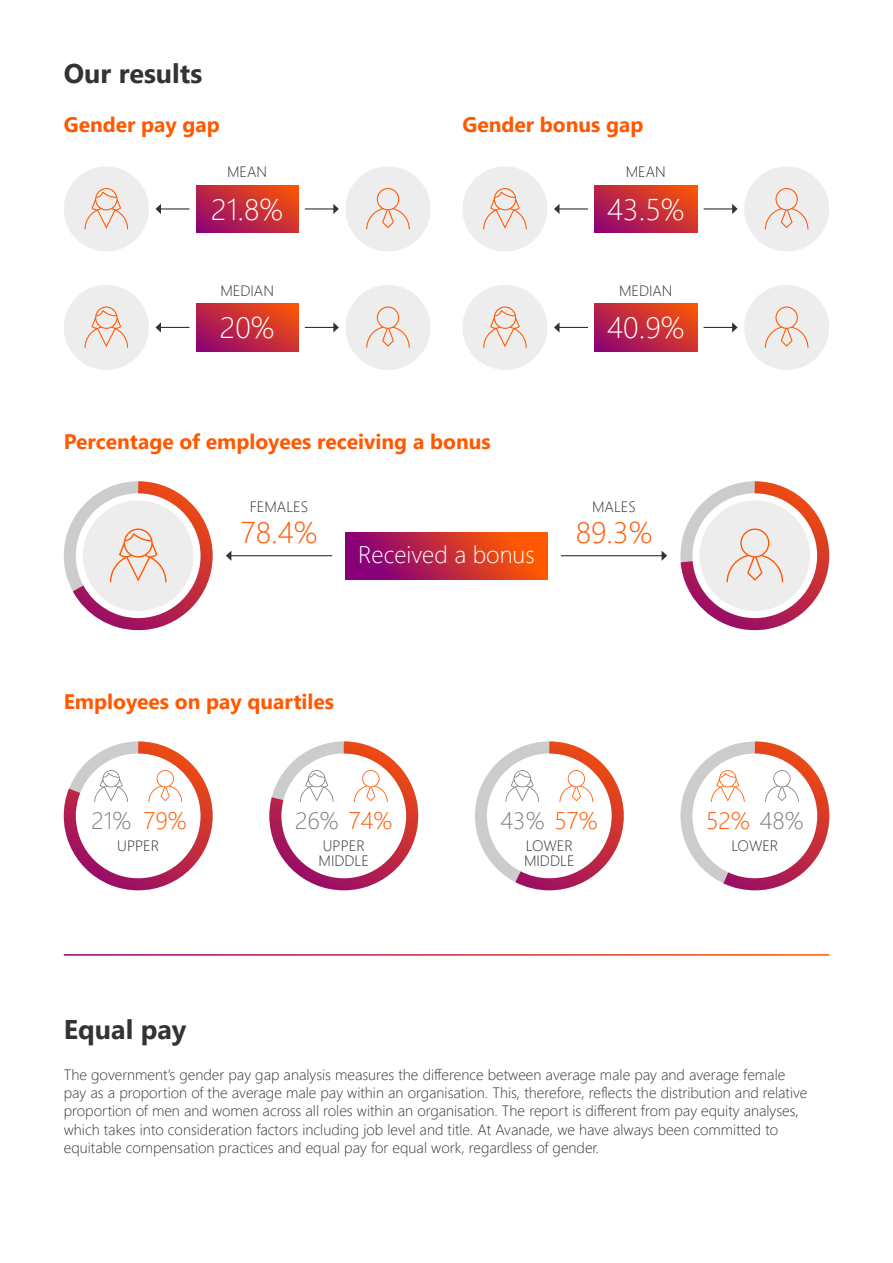
<style>
.page{position:relative;width:893px;height:1263px;background:#fff}
.page>*{position:absolute;margin:0;border:0;box-sizing:border-box;transform-origin:0 0}
.t1{font:300 30px "Segoe UI";color:#fff}
.t2{font:300 30px "Segoe UI";color:#ff5800}
.t3{font:700 27px "Segoe UI";color:#333}
.t4{font:300 24px "Segoe UI";color:#7f7f7f}
.t5{font:300 24px "Segoe UI";color:#fff}
.t6{font:300 24px "Segoe UI";color:#ff5800}
.t7{font:700 21px "Segoe UI";color:#ff5800}
.t8{font:300 15px/18px "Segoe UI";color:#333}
.s1{color:#ff5800}
.s2{color:#7f7f7f}
</style>
<div class="page">
<div style="left:680px;top:741px;width:149px;height:149px;border:12px solid #ccc;border-radius:50%"></div>
<div style="left:475px;top:741px;width:149px;height:149px;border:12px solid #ccc;border-radius:50%"></div>
<hr style="left:558px;top:208px;width:30px;height:2px;background:#333">
<svg style="left:554px;top:204px;width:5px;height:10px"></svg>
<hr style="left:558px;top:327px;width:30px;height:1px;background:#333">
<svg style="left:554px;top:323px;width:5px;height:9px"></svg>
<div style="left:744px;top:166px;width:85px;height:85px;background:#ededed;border-radius:50%"></div>
<svg style="left:765px;top:188px;width:43px;height:41px"></svg>
<div style="left:744px;top:285px;width:85px;height:85px;background:#ededed;border-radius:50%"></div>
<svg style="left:765px;top:306px;width:43px;height:42px"></svg>
<hr style="left:704px;top:208px;width:29px;height:2px;background:#333">
<svg style="left:732px;top:204px;width:6px;height:10px"></svg>
<svg style="left:704px;top:322px;width:34px;height:11px"></svg>
<svg style="left:594px;top:185px;width:103px;height:48px;background:#c32b3c"></svg>
<svg style="left:594px;top:304px;width:103px;height:47px;background:#c32b3c"></svg>
<svg style="left:680px;top:481px;width:150px;height:150px"></svg>
<svg style="left:345px;top:532px;width:202px;height:47px;background:#c32b3d"></svg>
<hr style="left:230px;top:555px;width:102px;height:1px;background:#333">
<svg style="left:226px;top:551px;width:5px;height:10px"></svg>
<hr style="left:561px;top:555px;width:102px;height:1px;background:#333">
<svg style="left:662px;top:551px;width:5px;height:10px"></svg>
<svg style="left:63px;top:481px;width:150px;height:150px"></svg>
<div style="left:462px;top:166px;width:85px;height:85px;background:#ededed;border-radius:50%"></div>
<svg style="left:483px;top:188px;width:44px;height:41px"></svg>
<hr style="left:160px;top:208px;width:29px;height:2px;background:#333">
<svg style="left:155px;top:204px;width:6px;height:10px"></svg>
<svg style="left:155px;top:322px;width:34px;height:11px"></svg>
<div style="left:345px;top:166px;width:85px;height:85px;background:#ededed;border-radius:50%"></div>
<svg style="left:366px;top:188px;width:44px;height:41px"></svg>
<div style="left:345px;top:285px;width:85px;height:85px;background:#ededed;border-radius:50%"></div>
<svg style="left:366px;top:306px;width:44px;height:42px"></svg>
<hr style="left:305px;top:208px;width:29px;height:2px;background:#333">
<svg style="left:333px;top:204px;width:6px;height:10px"></svg>
<svg style="left:305px;top:322px;width:34px;height:11px"></svg>
<svg style="left:196px;top:185px;width:102px;height:48px;background:#c32b3c"></svg>
<svg style="left:196px;top:304px;width:102px;height:47px;background:#c32b3c"></svg>
<div style="left:64px;top:166px;width:85px;height:85px;background:#ededed;border-radius:50%"></div>
<svg style="left:85px;top:188px;width:43px;height:41px"></svg>
<div style="left:64px;top:285px;width:85px;height:85px;background:#ededed;border-radius:50%"></div>
<svg style="left:85px;top:306px;width:43px;height:42px"></svg>
<div style="left:462px;top:285px;width:85px;height:85px;background:#ededed;border-radius:50%"></div>
<svg style="left:483px;top:306px;width:44px;height:42px"></svg>
<svg style="left:63px;top:741px;width:150px;height:150px"></svg>
<svg style="left:269px;top:741px;width:150px;height:150px"></svg>
<svg style="left:502px;top:741px;width:122px;height:150px"></svg>
<svg style="left:710px;top:741px;width:120px;height:150px"></svg>
<h2 class="t3" style="left:64px;top:48px;width:140px">Our results</h2>
<h3 class="t7" style="left:64px;top:105px;width:158px">Gender pay gap</h3>
<h3 class="t7" style="left:462px;top:105px;width:183px">Gender bonus gap</h3>
<p class="t8" style="left:227px;top:162px;width:42px">MEAN</p>
<p class="t8" style="left:626px;top:162px;width:42px">MEAN</p>
<h1 class="t1" style="left:211px;top:181px;width:73px">21.8%</h1>
<h1 class="t1" style="left:607px;top:181px;width:79px">43.5%</h1>
<p class="t8" style="left:220px;top:280px;width:55px">MEDIAN</p>
<p class="t8" style="left:619px;top:280px;width:55px">MEDIAN</p>
<h1 class="t1" style="left:220px;top:299px;width:56px">20%</h1>
<h1 class="t1" style="left:607px;top:299px;width:79px">40.9%</h1>
<h3 class="t7" style="left:64px;top:422px;width:428px">Percentage of employees receiving a bonus</h3>
<p class="t8" style="left:250px;top:496px;width:60px">FEMALES</p>
<p class="t8" style="left:592px;top:496px;width:45px">MALES</p>
<h1 class="t2" style="left:241px;top:504px;width:78px">78.4%</h1>
<h3 class="t5" style="left:358px;top:532px;width:178px">Received a bonus</h3>
<h1 class="t2" style="left:576px;top:504px;width:78px">89.3%</h1>
<h3 class="t7" style="left:64px;top:682px;width:272px">Employees on pay quartiles</h3>
<h3 class="t4" style="left:92px;top:798px;width:97px">21% <span class="s1">79%</span></h3>
<h3 class="t4" style="left:295px;top:798px;width:99px">26% <span class="s1">74%</span></h3>
<h3 class="t4" style="left:501px;top:798px;width:99px">43% <span class="s1">57%</span></h3>
<h3 class="t6" style="left:706px;top:798px;width:99px">52% <span class="s2">48%</span></h3>
<p class="t8" style="left:318px;top:836px;width:52px;line-height:15px">UPPER<br>MIDDLE</p>
<p class="t8" style="left:524px;top:836px;width:52px;line-height:15px">LOWER<br>MIDDLE</p>
<p class="t8" style="left:731px;top:835px;width:48px">LOWER</p>
<p class="t8" style="left:117px;top:835px;width:43px">UPPER</p>
<h2 class="t3" style="left:64px;top:1004px;width:124px">Equal pay</h2>
<p class="t8" style="left:64px;top:1065px;width:745px">The government’s gender pay gap analysis measures the difference between average male pay and average female pay as a proportion of the average male pay within an organisation. This, therefore, reflects the distribution and relative proportion of men and women across all roles within an organisation. The report is different from pay equity analyses, which takes into consideration factors including job level and title. At Avanade, we have always been committed to equitable compensation practices and equal pay for equal work, regardless of gender.</p>
</div>
